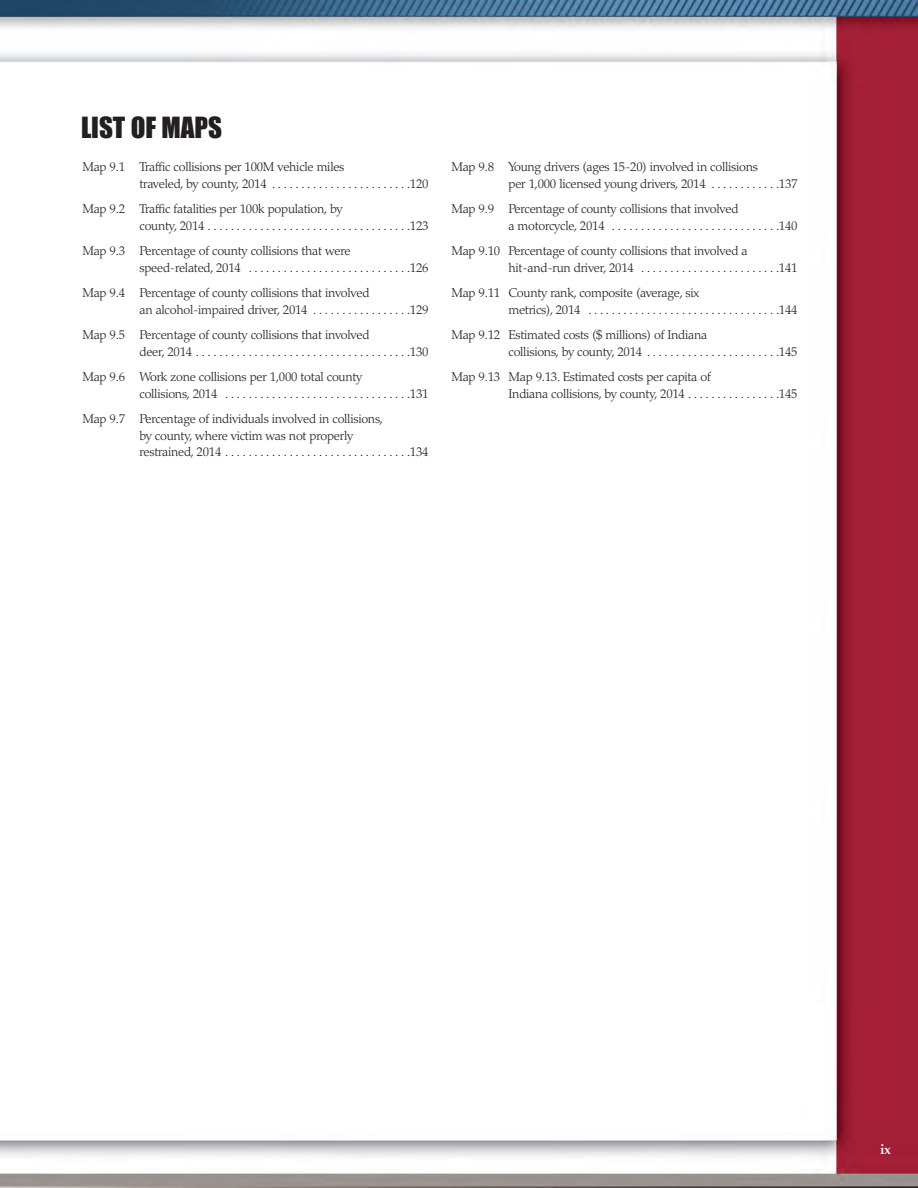
<style>
.page{position:relative;width:918px;height:1188px;background:#fff}
.page>*{position:absolute;margin:0;border:0;box-sizing:border-box;transform-origin:0 0}
.t1{font:27px "Impact";color:#231f20}
.t2{font:700 13.5px "Palatino";color:#fff}
.t3{font:300 12.75px/16.5px "Palatino LT Std";letter-spacing:-.02em;color:#231f20}
</style>
<div class="page">
<img style="left:0;top:0;width:918px;height:1188px">
<h1 class="t1" style="left:81px;top:113px;width:142px">LIST OF MAPS</h1>
<p class="t3" style="left:140px;top:160px;width:291px;text-indent:-57px">Map 9.1 Traffic collisions per 100M vehicle miles<br>traveled, by county, 2014 . . . . . . . . . . . . . . . . . . . . . . . .120</p>
<p class="t3" style="left:140px;top:202px;width:291px;text-indent:-57px">Map 9.2 Traffic fatalities per 100k population, by<br>county, 2014 . . . . . . . . . . . . . . . . . . . . . . . . . . . . . . . . . . .123</p>
<p class="t3" style="left:140px;top:244px;width:291px;text-indent:-57px">Map 9.3 Percentage of county collisions that were<br>speed-related, 2014 . . . . . . . . . . . . . . . . . . . . . . . . . . . .126</p>
<p class="t3" style="left:140px;top:286px;width:291px;text-indent:-57px">Map 9.4 Percentage of county collisions that involved<br>an alcohol-impaired driver, 2014 . . . . . . . . . . . . . . . . .129</p>
<p class="t3" style="left:140px;top:328px;width:291px;text-indent:-57px">Map 9.5 Percentage of county collisions that involved<br>deer, 2014 . . . . . . . . . . . . . . . . . . . . . . . . . . . . . . . . . . . . .130</p>
<p class="t3" style="left:140px;top:370px;width:291px;text-indent:-57px">Map 9.6 Work zone collisions per 1,000 total county<br>collisions, 2014 . . . . . . . . . . . . . . . . . . . . . . . . . . . . . . . .131</p>
<p class="t3" style="left:140px;top:412px;width:291px;text-indent:-57px">Map 9.7 Percentage of individuals involved in collisions,<br>by county, where victim was not properly<br>restrained, 2014 . . . . . . . . . . . . . . . . . . . . . . . . . . . . . . . .134</p>
<p class="t3" style="left:508px;top:160px;width:291px;text-indent:-57px">Map 9.8 Young drivers (ages 15-20) involved in collisions<br>per 1,000 licensed young drivers, 2014 . . . . . . . . . . . .137</p>
<p class="t3" style="left:509px;top:202px;width:291px;text-indent:-57px">Map 9.9 Percentage of county collisions that involved<br>a motorcycle, 2014 . . . . . . . . . . . . . . . . . . . . . . . . . . . . .140</p>
<p class="t3" style="left:509px;top:244px;width:291px;text-indent:-57px">Map 9.10 Percentage of county collisions that involved a hit-and-run driver, 2014 . . . . . . . . . . . . . . . . . . . . . . . .141</p>
<p class="t3" style="left:509px;top:286px;width:291px;text-indent:-57px">Map 9.11 County rank, composite (average, six<br>metrics), 2014 . . . . . . . . . . . . . . . . . . . . . . . . . . . . . . . . .144</p>
<p class="t3" style="left:509px;top:328px;width:291px;text-indent:-57px">Map 9.12 Estimated costs ($ millions) of Indiana<br>collisions, by county, 2014 . . . . . . . . . . . . . . . . . . . . . . .145</p>
<p class="t3" style="left:509px;top:370px;width:291px;text-indent:-57px">Map 9.13 Map 9.13. Estimated costs per capita of<br>Indiana collisions, by county, 2014 . . . . . . . . . . . . . . . .145</p>
<p class="t2" style="left:880px;top:1143px;width:12px">ix</p>
</div>
